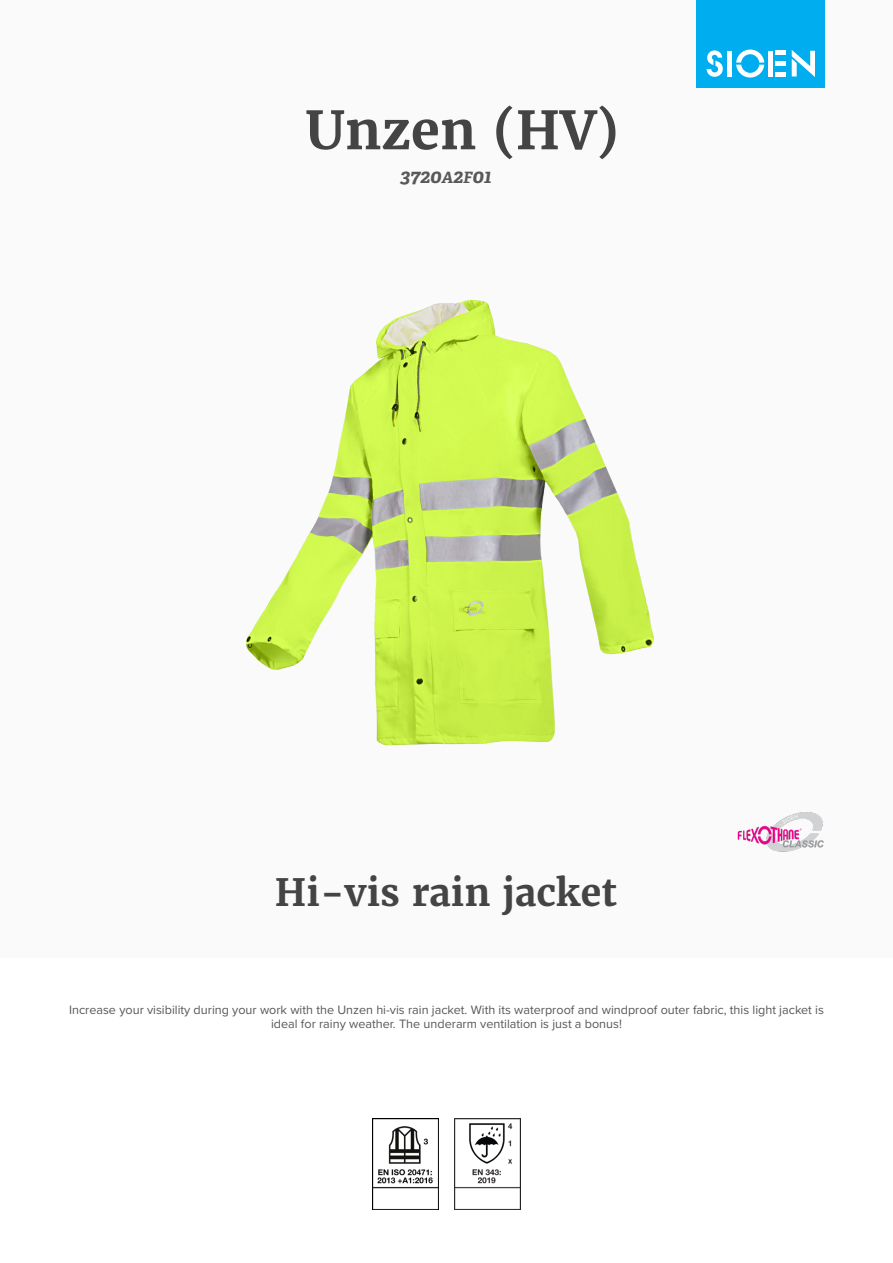
<style>
.page{position:relative;width:893px;height:1263px;background:#fff}
.page>*{position:absolute;margin:0;border:0;box-sizing:border-box;transform-origin:0 0}
.product_name{font:700 52.5px "Merriweather";color:#444}
.product_h2{font:700 37.5px "Merriweather";color:#444}
.product_ref{font:italic 700 19.5px "Adelle";color:#57585a}
.product_description{font:12.6px/13.6px "Proxima Nova";color:#57585a;text-align:center}
.s1{font-size:15.6px}
</style>
<div class="page">
<div style="left:0;top:0;width:893px;height:957px;background:#fafafa"></div>
<div style="left:697px;top:0;width:128px;height:88px;background:#00aeef"></div>
<svg style="left:707px;top:50px;width:16px;height:27px"></svg>
<svg style="left:736px;top:50px;width:28px;height:28px"></svg>
<div style="left:727px;top:51px;width:5px;height:26px;background:#fff"></div>
<div style="left:768px;top:51px;width:5px;height:26px;background:#fff"></div>
<div style="left:775px;top:72px;width:11px;height:5px;background:#fff"></div>
<div style="left:775px;top:61px;width:11px;height:5px;background:#fff"></div>
<hr style="left:775px;top:51px;width:11px;height:4px;background:#fff">
<svg style="left:792px;top:50px;width:23px;height:27px"></svg>
<img style="left:737px;top:812px;width:87px;height:40px">
<img style="left:372px;top:1118px;width:66px;height:92px">
<img style="left:454px;top:1118px;width:67px;height:92px">
<img style="left:246px;top:299px;width:408px;height:447px">
<p class="product_name" style="left:306px;top:97px;width:315px">Unzen (HV)</p>
<p class="product_ref" style="left:400px;top:164px;width:93px">3720<span class="s1">A</span>2<span class="s1">F</span>01</p>
<p class="product_h2" style="left:275px;top:868px;width:344px">Hi-vis rain jacket</p>
<p class="product_description" style="left:69px;top:1002px;width:756px">Increase your visibility during your work with the Unzen hi-vis rain jacket. With its waterproof and windproof outer fabric, this light jacket is ideal for rainy weather. The underarm ventilation is just a bonus!</p>
</div>
